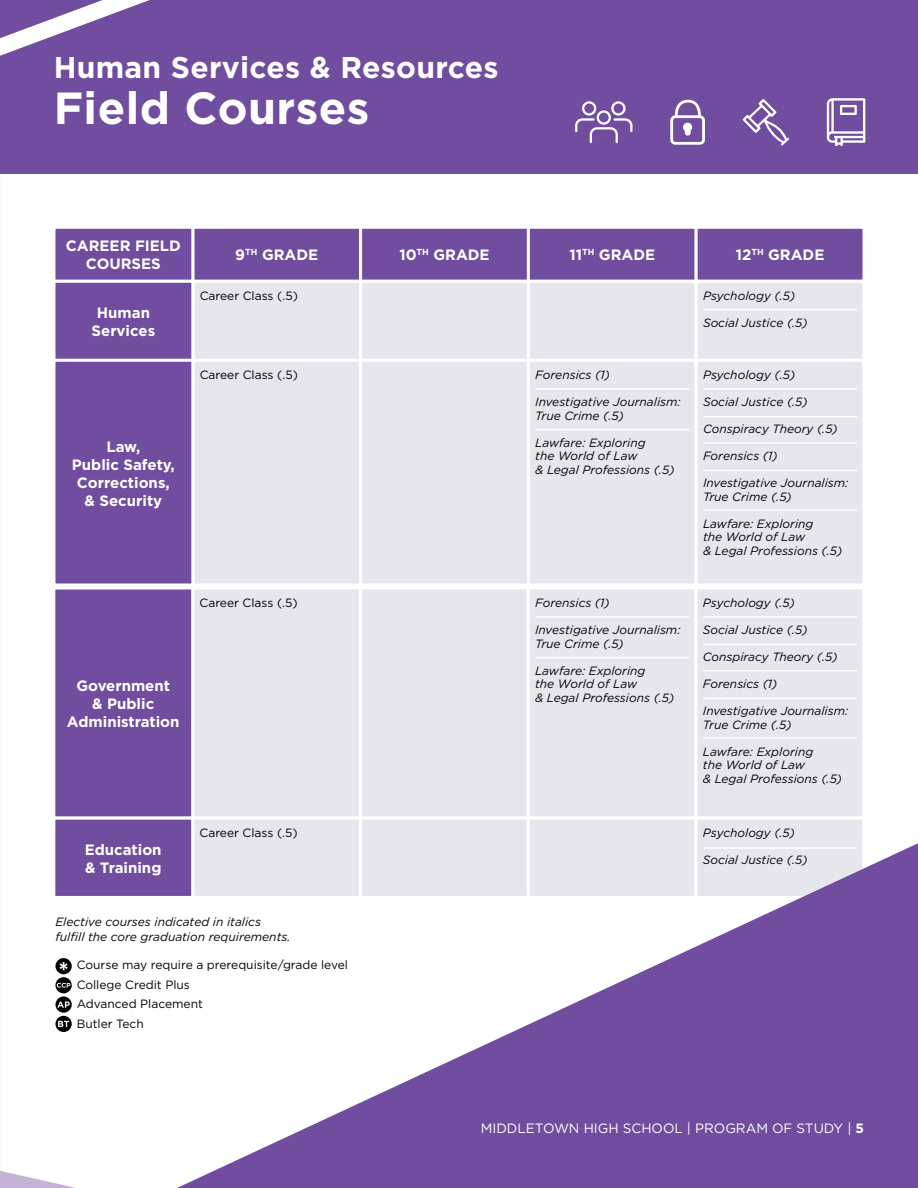
<style>
.page{position:relative;width:918px;height:1188px;background:#fff}
.page>*{position:absolute;margin:0;border:0;box-sizing:border-box;transform-origin:0 0}
.t1{font:700 45px "Gotham";letter-spacing:.01em;color:#fff}
.t2{font:700 30px "Gotham";letter-spacing:.01em;color:#fff}
.t3{font:700 15px/18px "Gotham";color:#fff;text-align:center}
.t4{font:13.5px "Gotham";color:#fff}
.t5{font:italic 12px/13.5px "Gotham";color:#000}
.t6{font:12px/19.5px "Gotham";color:#000}
.s1{font-weight:700}
</style>
<div class="page">
<div style="left:0;top:0;width:918px;height:174px;background:#704d9f"></div>
<svg style="left:0;top:0;width:150px;height:56px"></svg>
<svg style="left:0;top:1171px;width:76px;height:17px"></svg>
<svg style="left:55px;top:977px;width:17px;height:16px"></svg>
<svg style="left:57px;top:983px;width:13px;height:5px"></svg>
<svg style="left:55px;top:1016px;width:17px;height:16px"></svg>
<svg style="left:58px;top:1021px;width:11px;height:6px"></svg>
<svg style="left:55px;top:958px;width:17px;height:16px"></svg>
<svg style="left:60px;top:962px;width:8px;height:8px"></svg>
<svg style="left:55px;top:997px;width:17px;height:16px"></svg>
<svg style="left:57px;top:1001px;width:13px;height:7px"></svg>
<svg style="left:575px;top:101px;width:58px;height:42px"></svg>
<svg style="left:827px;top:98px;width:38px;height:48px"></svg>
<svg style="left:670px;top:100px;width:35px;height:45px"></svg>
<svg style="left:743px;top:99px;width:46px;height:47px"></svg>
<div style="left:193px;top:227px;width:168px;height:54px;background:#704d9f"></div>
<div style="left:191px;top:226px;width:171px;height:57px;border:3px solid #fff"></div>
<div style="left:361px;top:227px;width:167px;height:54px;background:#704d9f"></div>
<div style="left:359px;top:226px;width:171px;height:57px;border:3px solid #fff"></div>
<div style="left:528px;top:227px;width:168px;height:54px;background:#704d9f"></div>
<div style="left:527px;top:226px;width:171px;height:57px;border:3px solid #fff"></div>
<div style="left:696px;top:227px;width:168px;height:54px;background:#704d9f"></div>
<div style="left:695px;top:226px;width:171px;height:57px;border:3px solid #fff"></div>
<div style="left:54px;top:227px;width:139px;height:54px;background:#704d9f"></div>
<div style="left:52px;top:226px;width:142px;height:57px;border:3px solid #fff"></div>
<div style="left:193px;top:281px;width:168px;height:80px;background:#e8e6ed"></div>
<div style="left:191px;top:280px;width:171px;height:82px;border:3px solid #fff"></div>
<div style="left:359px;top:280px;width:171px;height:82px;background:#e8e6ed;border:3px solid #fff"></div>
<div style="left:527px;top:280px;width:171px;height:82px;background:#e8e6ed;border:3px solid #fff"></div>
<div style="left:696px;top:281px;width:168px;height:80px;background:#e8e6ed"></div>
<div style="left:695px;top:280px;width:171px;height:82px;border:3px solid #fff"></div>
<div style="left:54px;top:281px;width:139px;height:80px;background:#704d9f"></div>
<div style="left:52px;top:280px;width:142px;height:82px;border:3px solid #fff"></div>
<div style="left:193px;top:360px;width:168px;height:225px;background:#e8e6ed"></div>
<div style="left:191px;top:359px;width:171px;height:227px;border:3px solid #fff"></div>
<div style="left:359px;top:359px;width:171px;height:227px;background:#e8e6ed;border:3px solid #fff"></div>
<div style="left:528px;top:360px;width:168px;height:225px;background:#e8e6ed"></div>
<div style="left:527px;top:359px;width:171px;height:227px;border:3px solid #fff"></div>
<div style="left:696px;top:360px;width:168px;height:225px;background:#e8e6ed"></div>
<div style="left:695px;top:359px;width:171px;height:227px;border:3px solid #fff"></div>
<div style="left:54px;top:360px;width:139px;height:225px;background:#704d9f"></div>
<div style="left:52px;top:359px;width:142px;height:227px;border:3px solid #fff"></div>
<div style="left:193px;top:588px;width:168px;height:230px;background:#e8e6ed"></div>
<div style="left:191px;top:586px;width:171px;height:234px;border:3px solid #fff"></div>
<div style="left:359px;top:586px;width:171px;height:234px;background:#e8e6ed;border:3px solid #fff"></div>
<div style="left:528px;top:588px;width:168px;height:230px;background:#e8e6ed"></div>
<div style="left:527px;top:586px;width:171px;height:234px;border:3px solid #fff"></div>
<div style="left:696px;top:588px;width:168px;height:230px;background:#e8e6ed"></div>
<div style="left:694px;top:586px;width:171px;height:234px;border:3px solid #fff"></div>
<div style="left:54px;top:588px;width:139px;height:230px;background:#704d9f"></div>
<div style="left:52px;top:586px;width:142px;height:234px;border:3px solid #fff"></div>
<div style="left:193px;top:818px;width:168px;height:79px;background:#e8e6ed"></div>
<div style="left:191px;top:817px;width:171px;height:82px;border:3px solid #fff"></div>
<div style="left:359px;top:817px;width:171px;height:82px;background:#e8e6ed;border:3px solid #fff"></div>
<div style="left:527px;top:817px;width:171px;height:82px;background:#e8e6ed;border:3px solid #fff"></div>
<div style="left:696px;top:818px;width:168px;height:79px;background:#e8e6ed"></div>
<div style="left:694px;top:817px;width:171px;height:82px;border:3px solid #fff"></div>
<div style="left:54px;top:818px;width:139px;height:79px;background:#704d9f"></div>
<div style="left:52px;top:817px;width:142px;height:82px;border:3px solid #fff"></div>
<hr style="left:535px;top:388px;width:154px;height:2px;background:#fff">
<hr style="left:535px;top:616px;width:154px;height:2px;background:#fff">
<hr style="left:703px;top:309px;width:154px;height:1px;background:#fff">
<hr style="left:703px;top:388px;width:154px;height:2px;background:#fff">
<hr style="left:703px;top:616px;width:154px;height:2px;background:#fff">
<hr style="left:703px;top:416px;width:154px;height:1px;background:#fff">
<hr style="left:703px;top:644px;width:154px;height:1px;background:#fff">
<hr style="left:703px;top:442px;width:154px;height:2px;background:#fff">
<hr style="left:703px;top:670px;width:154px;height:2px;background:#fff">
<hr style="left:703px;top:470px;width:154px;height:1px;background:#fff">
<hr style="left:703px;top:698px;width:154px;height:1px;background:#fff">
<hr style="left:703px;top:509px;width:154px;height:2px;background:#fff">
<hr style="left:703px;top:737px;width:154px;height:2px;background:#fff">
<hr style="left:535px;top:429px;width:154px;height:1px;background:#fff">
<hr style="left:535px;top:657px;width:154px;height:1px;background:#fff">
<svg style="left:177px;top:843px;width:741px;height:345px;fill:#7452a1"></svg>
<h2 class="t2" style="left:54px;top:47px;width:446px">Human Services &amp; Resources</h2>
<h1 class="t1" style="left:54px;top:79px;width:317px">Field Courses</h1>
<p class="t3" style="left:66px;top:237px;width:117px">CAREER FIELD<br>COURSES</p>
<p class="t3" style="left:92px;top:304px;width:65px">Human<br>Services</p>
<p class="t3" style="left:72px;top:437px;width:105px">Law,<br>Public Safety,<br>Corrections, &amp; Security</p>
<p class="t3" style="left:67px;top:677px;width:114px">Government<br>&amp; Public<br>Administration</p>
<p class="t3" style="left:85px;top:840px;width:78px;text-align:left">Education &amp; Training</p>
<p class="t3" style="left:235px;top:246px;width:84px">9<sup>TH</sup> GRADE</p>
<p class="t3" style="left:399px;top:246px;width:92px">10<sup>TH</sup> GRADE</p>
<p class="t3" style="left:569px;top:246px;width:87px">11<sup>TH</sup> GRADE</p>
<p class="t3" style="left:736px;top:246px;width:90px">12<sup>TH</sup> GRADE</p>
<p class="t6" style="left:200px;top:286px;width:100px">Career Class (.5)</p>
<p class="t5" style="left:703px;top:289px;width:94px">Psychology (.5)</p>
<p class="t5" style="left:703px;top:316px;width:106px">Social Justice (.5)</p>
<p class="t6" style="left:200px;top:365px;width:100px">Career Class (.5)</p>
<p class="t5" style="left:535px;top:368px;width:76px">Forensics (1)</p>
<p class="t5" style="left:535px;top:395px;width:147px">Investigative Journalism:<br>True Crime (.5)</p>
<p class="t5" style="left:535px;top:436px;width:141px">Lawfare: Exploring<br>the World of Law<br>&amp; Legal Professions (.5)</p>
<p class="t6" style="left:200px;top:593px;width:100px">Career Class (.5)</p>
<p class="t5" style="left:535px;top:596px;width:76px">Forensics (1)</p>
<p class="t5" style="left:535px;top:623px;width:147px">Investigative Journalism:<br>True Crime (.5)</p>
<p class="t5" style="left:535px;top:663px;width:141px">Lawfare: Exploring<br>the World of Law<br>&amp; Legal Professions (.5)</p>
<p class="t5" style="left:703px;top:368px;width:94px">Psychology (.5)</p>
<p class="t5" style="left:703px;top:395px;width:106px">Social Justice (.5)</p>
<p class="t5" style="left:703px;top:422px;width:136px">Conspiracy Theory (.5)</p>
<p class="t5" style="left:703px;top:449px;width:76px">Forensics (1)</p>
<p class="t5" style="left:703px;top:476px;width:147px">Investigative Journalism:<br>True Crime (.5)</p>
<p class="t5" style="left:703px;top:517px;width:141px">Lawfare: Exploring<br>the World of Law<br>&amp; Legal Professions (.5)</p>
<p class="t5" style="left:703px;top:596px;width:94px">Psychology (.5)</p>
<p class="t5" style="left:703px;top:623px;width:106px">Social Justice (.5)</p>
<p class="t5" style="left:703px;top:650px;width:136px">Conspiracy Theory (.5)</p>
<p class="t5" style="left:703px;top:677px;width:76px">Forensics (1)</p>
<p class="t5" style="left:703px;top:704px;width:147px">Investigative Journalism:<br>True Crime (.5)</p>
<p class="t5" style="left:703px;top:744px;width:141px">Lawfare: Exploring<br>the World of Law<br>&amp; Legal Professions (.5)</p>
<p class="t6" style="left:200px;top:823px;width:100px">Career Class (.5)</p>
<p class="t5" style="left:703px;top:826px;width:94px">Psychology (.5)</p>
<p class="t5" style="left:703px;top:853px;width:106px">Social Justice (.5)</p>
<p class="t5" style="left:55px;top:914px;width:237px;line-height:15px">Elective courses indicated in italics fulfill the core graduation requirements.</p>
<p class="t6" style="left:77px;top:955px;width:273px">Course may require a prerequisite/grade level<br>College Credit Plus<br>Advanced Placement<br>Butler Tech</p>
<p class="t4" style="left:481px;top:1119px;width:385px">MIDDLETOWN HIGH SCHOOL | PROGRAM OF STUDY | <span class="s1">5</span></p>
</div>
